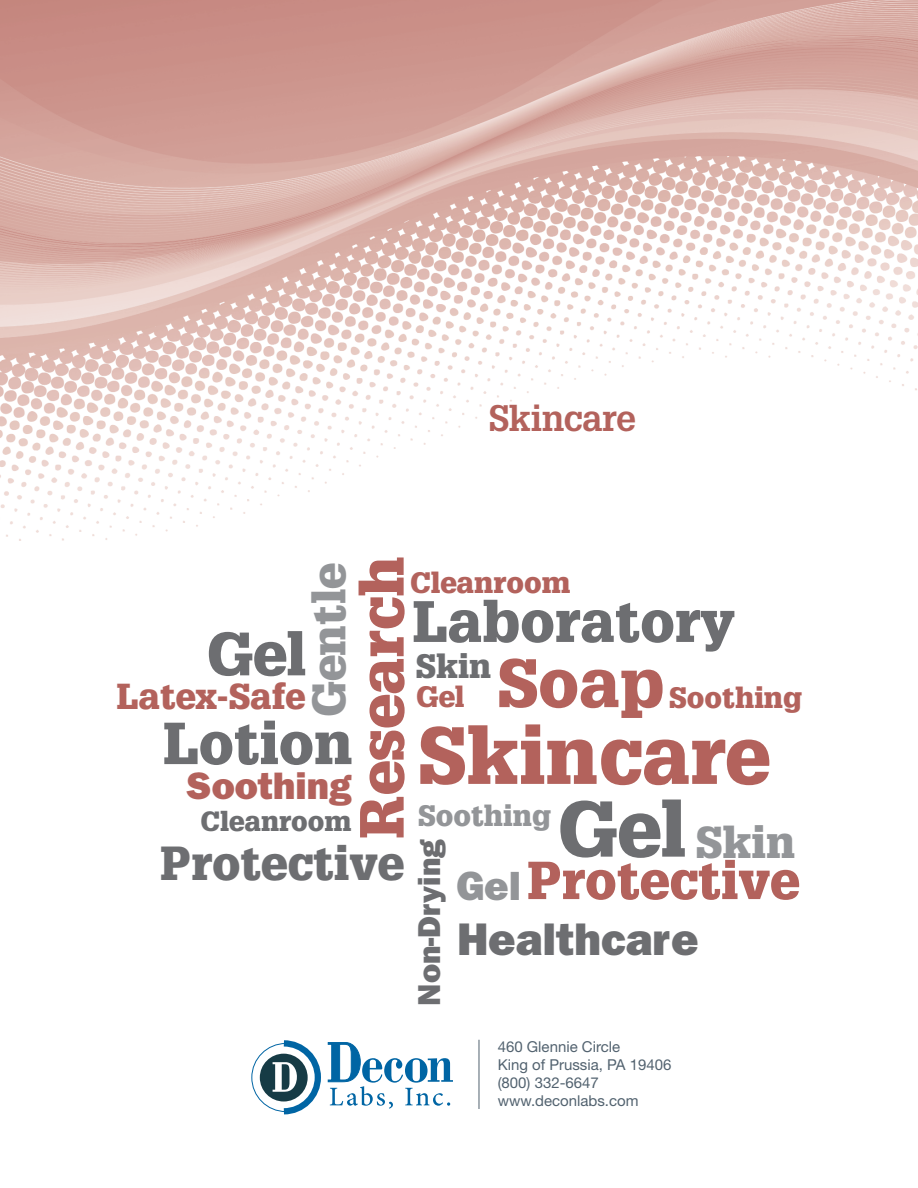
<style>
.page{position:relative;width:918px;height:1188px;background:#fff}
.page>*{position:absolute;margin:0;border:0;box-sizing:border-box;transform-origin:0 0}
.t1{font:900 79.05px "Glypha";color:#b3625c}
.t2{font:900 77.1px "Glypha";color:#6d6e71}
.t3{font:900 66.9px "Glypha";color:#b3625c}
.t4{font:900 60.9px "Glypha";color:#b3625c}
.t5{font:900 59.7px "Glypha";color:#6d6e71}
.t6{font:900 57.75px "Glypha";color:#6d6e71}
.t7{font:900 57px "Glypha";color:#6d6e71}
.t8{font:900 52.2px "Glypha";color:#b3625c}
.t9{font:900 46.65px "Glypha";color:#6d6e71}
.t10{font:900 46.05px "Glypha";color:#939598}
.t11{font:800 45.9px "Franklin Gothic";color:#6d6e71}
.t12{font:900 43.65px "Glypha";color:#939598}
.t13{font:800 40.95px "Franklin Gothic";color:#939598}
.t14{font:800 38.4px "Franklin Gothic";color:#b3625c}
.t15{font:700 36px "Glypha";letter-spacing:-.015em;color:#b3625c}
.t16{font:900 35.4px "Glypha";color:#b3625c}
.t17{font:900 33.15px "Glypha";color:#6d6e71}
.t18{font:800 31.8px "Franklin Gothic";color:#6d6e71}
.t19{font:900 28.95px "Glypha";color:#b3625c}
.t20{font:900 28.95px "Glypha";color:#939598}
.t21{font:900 27.3px "Glypha";color:#6d6e71}
.t22{font:15px/18px "Helvetica Neue LT Std";color:#52626f}
</style>
<div class="page">
<hr style="left:479px;top:1040px;width:1px;height:69px;background:#52626f">
<svg style="left:251px;top:1040px;width:202px;height:74px"></svg>
<img style="left:0;top:0;width:918px;height:540px">
<h3 class="t15" style="left:489px;top:405px;width:149px">Skincare</h3>
<h3 class="t4" style="left:359px;top:839px;width:284px;rotate:-90deg">Research</h3>
<h3 class="t10" style="left:311px;top:717px;width:155px;rotate:-90deg">Gentle</h3>
<h3 class="t19" style="left:410px;top:572px;width:162px">Cleanroom</h3>
<h3 class="t7" style="left:413px;top:600px;width:324px">Laboratory</h3>
<h3 class="t5" style="left:207px;top:631px;width:101px">Gel</h3>
<h3 class="t17" style="left:416px;top:653px;width:77px">Skin</h3>
<h3 class="t3" style="left:497px;top:658px;width:168px">Soap</h3>
<h1 class="t1" style="left:418px;top:725px;width:353px">Skincare</h1>
<h2 class="t2" style="left:558px;top:800px;width:130px">Gel</h2>
<h3 class="t16" style="left:117px;top:682px;width:190px">Latex-Safe</h3>
<h3 class="t19" style="left:416px;top:685px;width:50px">Gel</h3>
<h3 class="t19" style="left:669px;top:686px;width:135px">Soothing</h3>
<h3 class="t6" style="left:163px;top:721px;width:191px">Lotion</h3>
<h3 class="t14" style="left:186px;top:773px;width:167px">Soothing</h3>
<h3 class="t20" style="left:418px;top:805px;width:135px">Soothing</h3>
<h3 class="t8" style="left:527px;top:860px;width:274px">Protective</h3>
<h3 class="t21" style="left:201px;top:811px;width:153px">Cleanroom</h3>
<h3 class="t12" style="left:696px;top:825px;width:101px">Skin</h3>
<h3 class="t18" style="left:418px;top:1006px;width:168px;rotate:-90deg">Non-Drying</h3>
<h3 class="t9" style="left:160px;top:846px;width:245px">Protective</h3>
<h3 class="t13" style="left:456px;top:872px;width:66px">Gel</h3>
<h3 class="t11" style="left:457px;top:923px;width:243px">Healthcare</h3>
<p class="t22" style="left:498px;top:1039px;width:175px">460 Glennie Circle<br>King of Prussia, PA 19406 (800) 332-6647 www.deconlabs.com</p>
</div>
